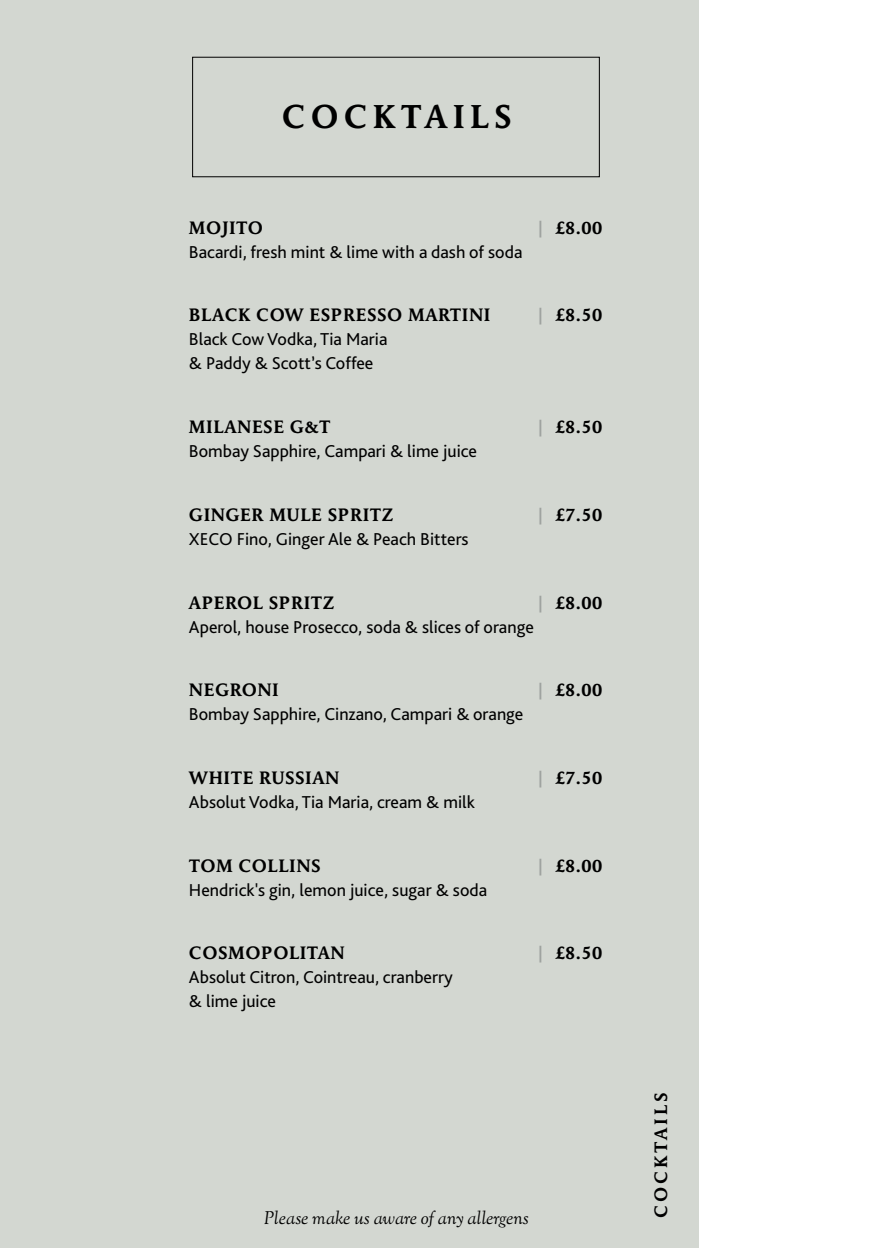
<style>
.page{position:relative;width:879px;height:1248px;background:#fff}
.page>*{position:absolute;margin:0;border:0;box-sizing:border-box;transform-origin:0 0}
.t1{font:700 33.2px "Maxime Std";letter-spacing:.16em;color:#000}
.t2{font:18px/24px "Bliss Pro";color:#000}
.t3{font:700 18px "Maxime Std";letter-spacing:.03em;color:#000}
.t4{font:italic 18px "Goudy St M";letter-spacing:-.005em;color:#000}
.t5{font:700 18px "Maxime Std";letter-spacing:.16em;color:#000}
.s1{color:#9ea29f}
</style>
<div class="page">
<div style="left:0;top:0;width:698px;height:1247px;background:#d3d7d1"></div>
<div style="left:192px;top:57px;width:408px;height:120px;border:1px solid #000"></div>
<h1 class="t1" style="left:282px;top:97px;width:232px">COCKTAILS</h1>
<p class="t3" style="left:189px;top:217px;width:75px">MOJITO</p>
<p class="t3" style="left:537px;top:217px;width:67px"><span class="s1">|</span> £8.00</p>
<p class="t2" style="left:189px;top:239px;width:335px">Bacardi, fresh mint &amp; lime with a dash of soda</p>
<p class="t3" style="left:189px;top:304px;width:303px">BLACK COW ESPRESSO MARTINI</p>
<p class="t3" style="left:537px;top:304px;width:67px"><span class="s1">|</span> £8.50</p>
<p class="t2" style="left:189px;top:327px;width:200px">Black Cow Vodka, Tia Maria &amp; Paddy &amp; Scott’s Coffee</p>
<p class="t3" style="left:189px;top:416px;width:143px">MILANESE G&amp;T</p>
<p class="t3" style="left:537px;top:416px;width:67px"><span class="s1">|</span> £8.50</p>
<p class="t2" style="left:189px;top:438px;width:290px">Bombay Sapphire, Campari &amp; lime juice</p>
<p class="t3" style="left:189px;top:504px;width:206px">GINGER MULE SPRITZ</p>
<p class="t3" style="left:537px;top:504px;width:67px"><span class="s1">|</span> £7.50</p>
<p class="t2" style="left:189px;top:526px;width:281px">XECO Fino, Ginger Ale &amp; Peach Bitters</p>
<p class="t3" style="left:189px;top:591px;width:147px">APEROL SPRITZ</p>
<p class="t3" style="left:537px;top:591px;width:67px"><span class="s1">|</span> £8.00</p>
<p class="t2" style="left:189px;top:614px;width:346px">Aperol, house Prosecco, soda &amp; slices of orange</p>
<p class="t3" style="left:189px;top:679px;width:91px">NEGRONI</p>
<p class="t3" style="left:537px;top:679px;width:67px"><span class="s1">|</span> £8.00</p>
<p class="t2" style="left:189px;top:701px;width:336px">Bombay Sapphire, Cinzano, Campari &amp; orange</p>
<p class="t3" style="left:189px;top:767px;width:152px">WHITE RUSSIAN</p>
<p class="t3" style="left:537px;top:767px;width:67px"><span class="s1">|</span> £7.50</p>
<p class="t2" style="left:189px;top:789px;width:287px">Absolut Vodka, Tia Maria, cream &amp; milk</p>
<p class="t3" style="left:189px;top:854px;width:133px">TOM COLLINS</p>
<p class="t3" style="left:537px;top:854px;width:67px"><span class="s1">|</span> £8.00</p>
<p class="t2" style="left:189px;top:877px;width:300px">Hendrick's gin, lemon juice, sugar &amp; soda</p>
<p class="t3" style="left:189px;top:942px;width:157px">COSMOPOLITAN</p>
<p class="t3" style="left:537px;top:942px;width:67px"><span class="s1">|</span> £8.50</p>
<p class="t2" style="left:189px;top:964px;width:265px">Absolut Citron, Cointreau, cranberry &amp; lime juice</p>
<p class="t4" style="left:264px;top:1206px;width:266px">Please make us aware of any allergens</p>
<p class="t5" style="left:650px;top:1217px;width:127px;rotate:-90deg">COCKTAILS</p>
</div>
